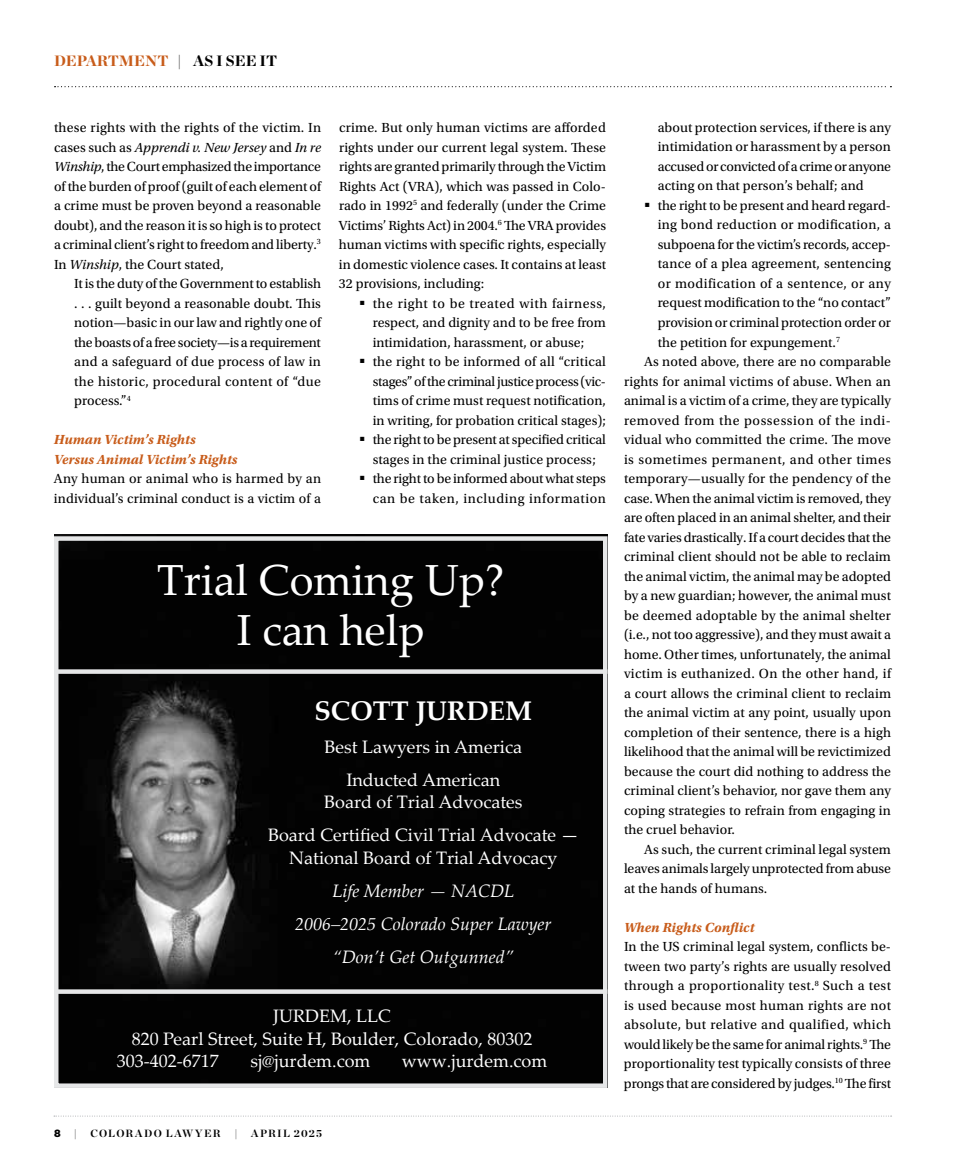
<style>
.page{position:relative;width:972px;height:1175px;background:#fff}
.page>*{position:absolute;margin:0;border:0;box-sizing:border-box;transform-origin:0 0}
.t1{font:43.5px/49.5px "Palatino Linotype";color:#fff;text-align:center}
.t2{font:700 27px "Palatino Linotype";color:#fff}
.t3{font:18px/33px "Palatino Linotype";color:#fff;text-align:center}
.t4{font:italic 18px/33px "Palatino Linotype";color:#fff;text-align:center}
.t5{font:900 15px "Chronicle Display";color:#c85c1a}
.t6{font:13.8px/19.5px "Utopia Std";letter-spacing:.005em;color:#000;text-align:justify}
.t7{font:italic 700 13.8px/19.5px "Utopia Std";letter-spacing:.005em;color:#c85c1a}
.t8{font:13.8px "Utopia Std";letter-spacing:.025em;color:#000}
.t9{font:13.8px "Utopia Std";letter-spacing:.04em;color:#000}
.t10{font:13.8px "Utopia Std";letter-spacing:.035em;color:#000}
.t11{font:13.8px "Utopia Std";letter-spacing:.03em;color:#000}
.t12{font:700 10.5px "Chronicle Display";letter-spacing:.12em;color:#000}
.t13{font:900 10.5px "Gotham";color:#000}
.s1{color:#000}
.s2{font-style:italic}
</style>
<div class="page">
<svg style="left:54px;top:1115px;width:838px;height:1px"></svg>
<svg style="left:55px;top:86px;width:836px;height:1px"></svg>
<img style="left:54px;top:534px;width:554px;height:549px">
<div style="left:54px;top:536px;width:554px;height:552px;border:4px solid #e6e7e8"></div>
<div style="left:54px;top:669px;width:554px;height:5px;background:#e6e7e8"></div>
<svg style="left:54px;top:989px;width:553px;height:4px;background:#d1d2d3"></svg>
<p class="t5" style="left:54px;top:48px;width:225px">DEPARTMENT <span class="s1">| AS I SEE IT</span></p>
<p class="t6" style="left:54px;top:118px;width:269px">these rights with the rights of the victim. In cases such as <span class="s2">Apprendi v. New Jersey</span> and <span class="s2">In re Winship</span>, the Court emphasized the importance of the burden of proof (guilt of each element of a crime must be proven beyond a reasonable doubt), and the reason it is so high is to protect a criminal client’s right to freedom and liberty.<sup>3<br></sup>In <span class="s2">Winship</span>, the Court stated,</p>
<p class="t6" style="left:74px;top:274px;width:248px">It is the duty of the Government to establish . . . guilt beyond a reasonable doubt. This notion—basic in our law and rightly one of the boasts of a free society—is a requirement and a safeguard of due process of law in the historic, procedural content of “due process.”<sup>4</sup></p>
<p class="t7" style="left:54px;top:430px;width:185px">Human Victim’s Rights<br>Versus Animal Victim’s Rights</p>
<p class="t6" style="left:54px;top:469px;width:269px">Any human or animal who is harmed by an individual’s criminal conduct is a victim of a</p>
<p class="t6" style="left:339px;top:118px;width:269px">crime. But only human victims are afforded rights under our current legal system. These rights are granted primarily through the Victim Rights Act (VRA), which was passed in Colo&shy;rado in 1992<sup>5</sup> and federally (under the Crime Victims’ Rights Act) in 2004.<sup>6</sup> The VRA provides human victims with specific rights, especially in domestic violence cases. It contains at least 32 provisions, including:</p>
<p class="t6" style="left:373px;top:294px;width:235px;text-indent:-14px">▪ the right to be treated with fairness, respect, and dignity and to be free from intimidation, harassment, or abuse;</p>
<p class="t6" style="left:373px;top:352px;width:235px;text-indent:-14px">▪ the right to be informed of all “critical stages” of the criminal justice process (vic&shy;tims of crime must request notification, in writing, for probation critical stages);</p>
<p class="t6" style="left:359px;top:430px;width:248px;text-align:center">▪ the right to be present at specified critical stages in the criminal justice process;</p>
<p class="t6" style="left:359px;top:469px;width:248px;text-align:right">▪ the right to be informed about what steps can be taken, including information</p>
<h1 class="t1" style="left:157px;top:554px;width:349px">Trial Coming Up?<br>I can help</h1>
<h2 class="t2" style="left:314px;top:691px;width:219px">SCOTT JURDEM</h2>
<h3 class="t3" style="left:325px;top:729px;width:199px">Best Lawyers in America<br>Inducted American</h3>
<h3 class="t3" style="left:268px;top:785px;width:312px">Board of Trial Advocates<br>Board Certified Civil Trial Advocate —</h3>
<h3 class="t3" style="left:289px;top:840px;width:270px">National Board of Trial Advocacy</h3>
<h3 class="t4" style="left:295px;top:873px;width:258px">Life Member — NACDL<br>2006–2025 Colorado Super Lawyer “Don’t Get Outgunned”</h3>
<h3 class="t3" style="left:273px;top:998px;width:119px">JURDEM, LLC</h3>
<h3 class="t3" style="left:132px;top:1021px;width:402px">820 Pearl Street, Suite H, Boulder, Colorado, 80302</h3>
<h3 class="t3" style="left:117px;top:1043px;width:103px">303-402-6717</h3>
<h3 class="t3" style="left:250px;top:1043px;width:122px">sj@jurdem.com</h3>
<h3 class="t3" style="left:402px;top:1043px;width:147px">www.jurdem.com</h3>
<p class="t13" style="left:54px;top:1126px;width:8px">8</p>
<p class="t12" style="left:74px;top:1125px;width:5px">|</p>
<p class="t12" style="left:90px;top:1125px;width:132px">COLORADO LAWYER</p>
<p class="t12" style="left:235px;top:1125px;width:5px">|</p>
<p class="t12" style="left:251px;top:1125px;width:72px">APRIL 2025</p>
<p class="t6" style="left:658px;top:118px;width:235px">about protection services, if there is any intimidation or harassment by a person accused or convicted of a crime or anyone acting on that person’s behalf; and</p>
<p class="t6" style="left:644px;top:196px;width:248px">▪ the right to be present and heard regard-</p>
<p class="t6" style="left:658px;top:215px;width:235px">ing bond reduction or modification, a</p>
<p class="t6" style="left:658px;top:235px;width:235px">subpoena for the victim’s records, accep-</p>
<p class="t6" style="left:658px;top:254px;width:235px">tance of a plea agreement, sentencing</p>
<p class="t11" style="left:658px;top:276px;width:235px">or modification of a sentence, or any</p>
<p class="t6" style="left:658px;top:293px;width:235px">request modification to the “no contact”</p>
<p class="t6" style="left:658px;top:313px;width:235px">provision or criminal protection order or</p>
<p class="t6" style="left:658px;top:332px;width:184px">the petition for expungement.<sup>7</sup></p>
<p class="t6" style="left:644px;top:352px;width:248px">As noted above, there are no comparable</p>
<p class="t6" style="left:624px;top:372px;width:268px">rights for animal victims of abuse. When an</p>
<p class="t6" style="left:624px;top:391px;width:269px">animal is a victim of a crime, they are typically</p>
<p class="t9" style="left:624px;top:413px;width:269px">removed from the possession of the indi-</p>
<p class="t6" style="left:624px;top:430px;width:268px">vidual who committed the crime. The move</p>
<p class="t10" style="left:624px;top:452px;width:269px">is sometimes permanent, and other times</p>
<p class="t6" style="left:624px;top:469px;width:268px">temporary—usually for the pendency of the</p>
<p class="t6" style="left:624px;top:488px;width:269px">case. When the animal victim is removed, they</p>
<p class="t6" style="left:624px;top:508px;width:268px">are often placed in an animal shelter, and their</p>
<p class="t6" style="left:624px;top:527px;width:269px">fate varies drastically. If a court decides that the</p>
<p class="t6" style="left:624px;top:547px;width:268px">criminal client should not be able to reclaim</p>
<p class="t6" style="left:624px;top:566px;width:269px">the animal victim, the animal may be adopted</p>
<p class="t6" style="left:624px;top:586px;width:269px">by a new guardian; however, the animal must</p>
<p class="t6" style="left:624px;top:605px;width:269px">be deemed adoptable by the animal shelter</p>
<p class="t6" style="left:624px;top:625px;width:268px">(i.e., not too aggressive), and they must await a</p>
<p class="t6" style="left:624px;top:644px;width:268px">home. Other times, unfortunately, the animal</p>
<p class="t8" style="left:624px;top:666px;width:269px">victim is euthanized. On the other hand, if</p>
<p class="t6" style="left:624px;top:683px;width:269px">a court allows the criminal client to reclaim</p>
<p class="t6" style="left:624px;top:703px;width:269px">the animal victim at any point, usually upon</p>
<p class="t6" style="left:624px;top:722px;width:269px">completion of their sentence, there is a high</p>
<p class="t6" style="left:624px;top:742px;width:268px">likelihood that the animal will be revictimized</p>
<p class="t6" style="left:624px;top:761px;width:268px">because the court did nothing to address the</p>
<p class="t6" style="left:624px;top:781px;width:269px">criminal client’s behavior, nor gave them any</p>
<p class="t6" style="left:624px;top:800px;width:268px">coping strategies to refrain from engaging in</p>
<p class="t6" style="left:624px;top:820px;width:112px">the cruel behavior.</p>
<p class="t6" style="left:644px;top:839px;width:248px">As such, the current criminal legal system</p>
<p class="t6" style="left:624px;top:859px;width:269px">leaves animals largely unprotected from abuse</p>
<p class="t6" style="left:624px;top:878px;width:145px">at the hands of humans.</p>
<p class="t7" style="left:624px;top:917px;width:132px">When Rights Conflict</p>
<p class="t6" style="left:624px;top:937px;width:269px">In the US criminal legal system, conflicts be&shy;tween two party’s rights are usually resolved through a proportionality test.<sup>8</sup> Such a test is used because most human rights are not absolute, but relative and qualified, which would likely be the same for animal rights.<sup>9</sup> The proportionality test typically consists of three prongs that are considered by judges.<sup>10</sup> The first</p>
</div>
